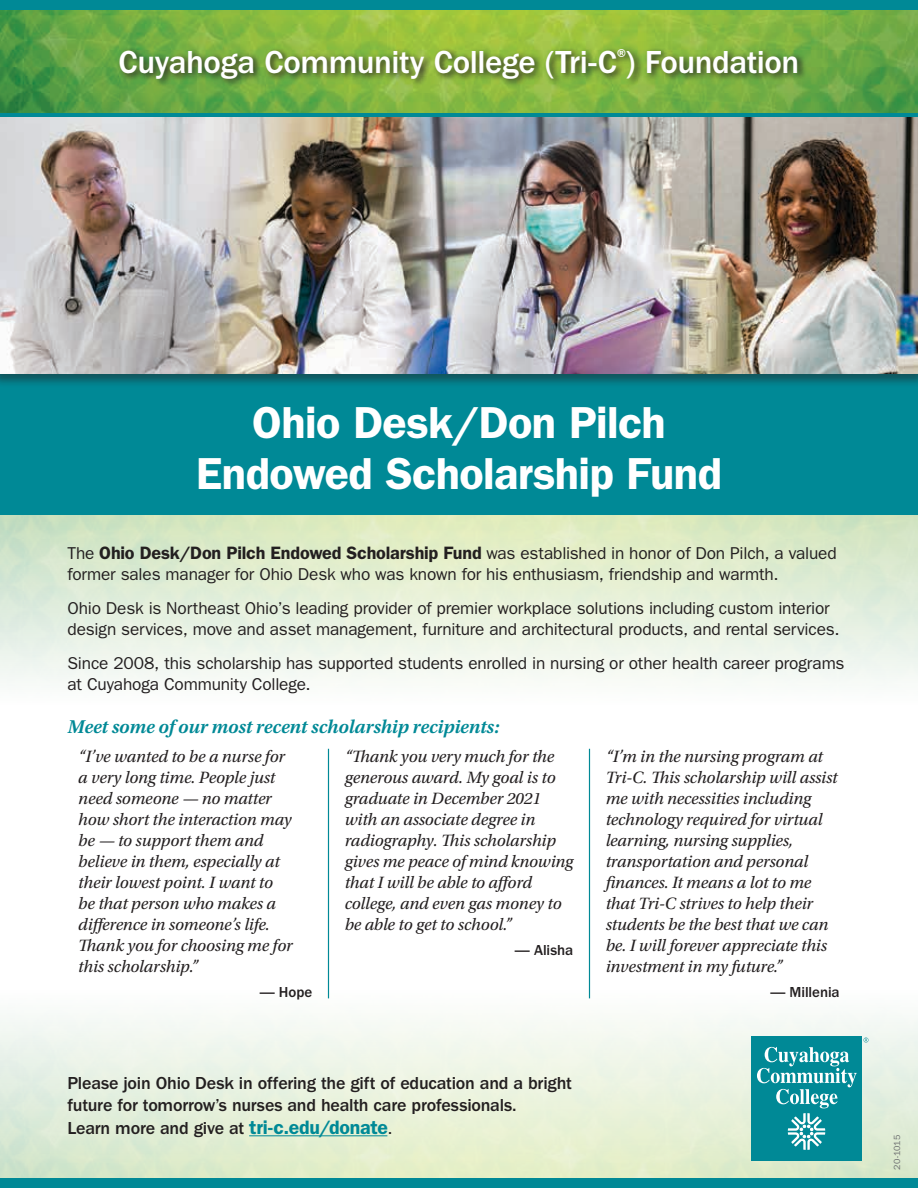
<style>
.page{position:relative;width:918px;height:1188px;background:#fff}
.page>*{position:absolute;margin:0;border:0;box-sizing:border-box;transform-origin:0 0}
.t1{font:600 45px/51px "ITC Franklin Gothic Std";letter-spacing:-.015em;color:#fff;text-align:center}
.t2{font:500 33px "ITC Franklin Gothic Std";letter-spacing:-.015em;color:#fff}
.t3{font:italic 600 19.5px "Utopia Std";letter-spacing:-.01em;color:#008996}
.t4{font:500 18px/22.5px "ITC Franklin Gothic Std";letter-spacing:-.015em;color:#231f20}
.t5{font:italic 17.25px/21px "Utopia Std";letter-spacing:-.005em;color:#231f20}
.t6{font:17.25px/21px "ITC Franklin Gothic Std";letter-spacing:-.01em;color:#231f20}
.t7{font:500 15px "ITC Franklin Gothic Std";letter-spacing:-.005em;color:#231f20}
.t8{font:9px "ITC Franklin Gothic Std";letter-spacing:.01em;color:#6d6f71}
.s1{font-weight:600;font-size:18px}
.s2{font-weight:600;font-size:19.5px;color:#008996}
.s3{font-weight:400;font-size:17.25px}
</style>
<div class="page">
<img style="left:0;top:988px;width:918px;height:190px">
<div style="left:0;top:374px;width:918px;height:141px;background:#008996"></div>
<div style="left:0;top:115px;width:918px;height:273px;background:#231f20;opacity:.5"></div>
<img style="left:0;top:10px;width:918px;height:364px">
<div style="left:117px;top:46px;width:690px;height:42px;background:#231f20;opacity:.9"></div>
<hr style="left:249px;top:1135px;width:138px;height:1px;background:#008996">
<hr style="left:328px;top:749px;width:1px;height:249px;background:#008996">
<hr style="left:589px;top:749px;width:1px;height:249px;background:#008996">
<div style="left:0;top:0;width:918px;height:10px;background:#008996"></div>
<div style="left:0;top:1178px;width:918px;height:10px;background:#008996"></div>
<hr style="left:0;top:114px;width:918px;height:3px;background:#008996">
<div style="left:751px;top:1037px;width:111px;height:124px;background:#008996"></div>
<svg style="left:757px;top:1047px;width:100px;height:103px"></svg>
<svg style="left:864px;top:1038px;width:4px;height:5px"></svg>
<h2 class="t2" style="left:119px;top:43px;width:682px">Cuyahoga Community College (Tri-C<sup>®</sup>) Foundation</h2>
<h1 class="t1" style="left:196px;top:397px;width:527px">Ohio Desk/Don Pilch<br>Endowed Scholarship Fund</h1>
<p class="t6" style="left:67px;top:543px;width:771px">The <span class="s1">Ohio Desk/Don Pilch Endowed Scholarship Fund</span> was established in honor of Don Pilch, a valued former sales manager for Ohio Desk who was known for his enthusiasm, friendship and warmth.</p>
<p class="t6" style="left:67px;top:598px;width:774px">Ohio Desk is Northeast Ohio’s leading provider of premier workplace solutions including custom interior design services, move and asset management, furniture and architectural products, and rental services.</p>
<p class="t6" style="left:67px;top:653px;width:779px">Since 2008, this scholarship has supported students enrolled in nursing or other health career programs at Cuyahoga Community College.</p>
<p class="t3" style="left:68px;top:716px;width:434px">Meet some of our most recent scholarship recipients:</p>
<p class="t5" style="left:78px;top:747px;width:216px">“I’ve wanted to be a nurse for a very long time. People just need someone — no matter how short the interaction may be — to support them and believe in them, especially at their lowest point. I want to be that person who makes a difference in someone’s life.<br>Thank you for choosing me for this scholarship.”</p>
<p class="t7" style="left:260px;top:984px;width:54px">— Hope</p>
<p class="t5" style="left:345px;top:747px;width:230px">“Thank you very much for the generous award. My goal is to graduate in December 2021 with an associate degree in radiography. This scholarship gives me peace of mind knowing that I will be able to afford college, and even gas money to be able to get to school.”</p>
<p class="t7" style="left:515px;top:942px;width:60px">— Alisha</p>
<p class="t5" style="left:606px;top:747px;width:233px">“I’m in the nursing program at<br>Tri-C. This scholarship will assist me with necessities including technology required for virtual learning, nursing supplies, transportation and personal finances. It means a lot to me that Tri-C strives to help their students be the best that we can be. I will forever appreciate this investment in my future.”</p>
<p class="t7" style="left:771px;top:984px;width:71px">— Millenia</p>
<p class="t4" style="left:68px;top:1072px;width:506px">Please join Ohio Desk in offering the gift of education and a bright future for tomorrow’s nurses and health care professionals.<br>Learn more and give at <span class="s2">tri-c.edu/donate</span><span class="s3">.</span></p>
<p class="t8" style="left:892px;top:1170px;width:37px;rotate:-90deg">20-1015</p>
</div>
